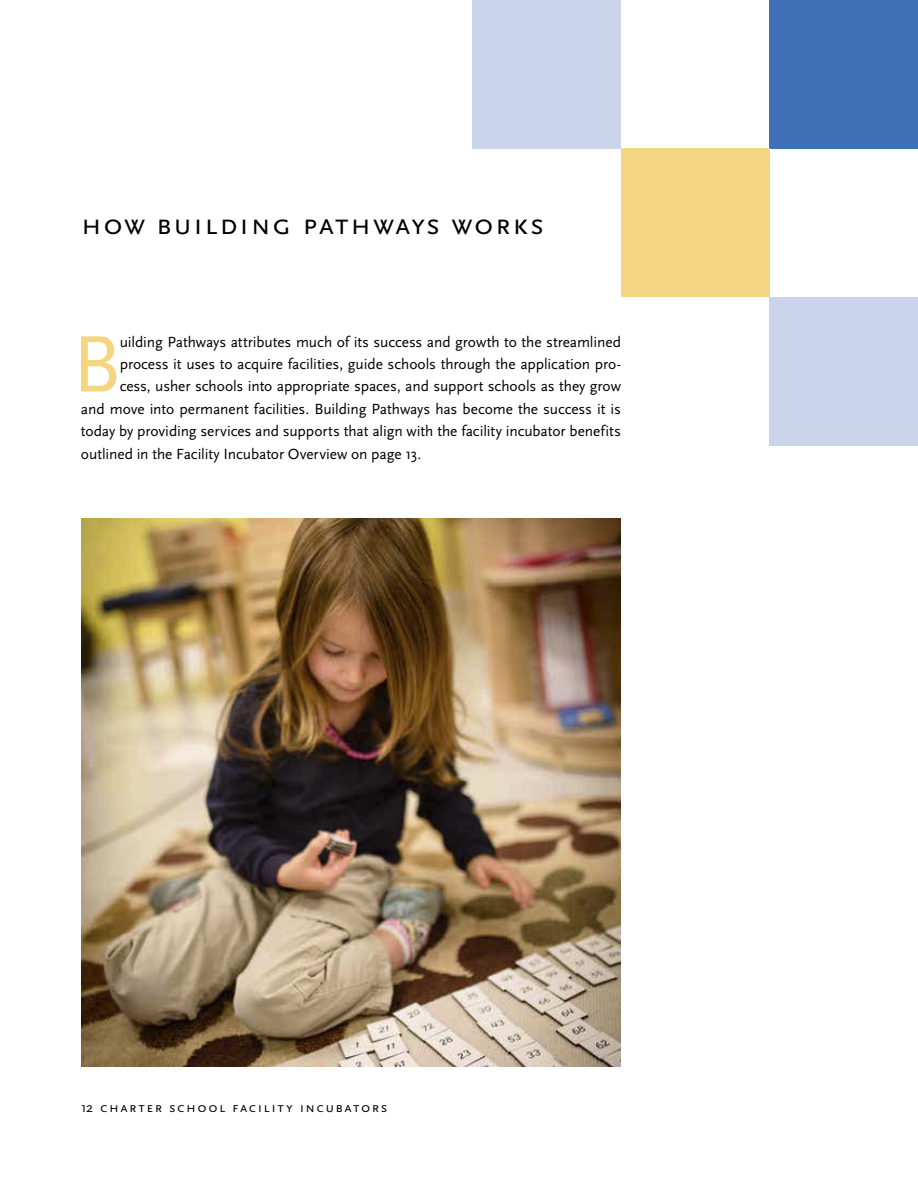
<style>
.page{position:relative;width:918px;height:1188px;background:#fff}
.page>*{position:absolute;margin:0;border:0;box-sizing:border-box;transform-origin:0 0}
.t1{font:83.55px "Scala Sans";color:#f4d581}
.t2{font:30px "Scala Sans Pro";letter-spacing:.06em;color:#000}
.t3{font:15.3px "Scala Sans";letter-spacing:-.005em;color:#000}
.t4{font:14.25px "Scala Sans Pro";letter-spacing:.105em;color:#000}
.s1{font-family:"Scala Sans"}
</style>
<div class="page">
<div style="left:770px;top:0;width:148px;height:148px;background:#4071b8"></div>
<div style="left:621px;top:148px;width:149px;height:149px;background:#f4d581"></div>
<div style="left:770px;top:297px;width:148px;height:149px;background:#cad5ec"></div>
<div style="left:472px;top:0;width:149px;height:148px;background:#cad5ec"></div>
<img style="left:81px;top:518px;width:540px;height:548px">
<h2 class="t2" style="left:81px;top:207px;width:461px">H ow Building Pathways Works</h2>
<h1 class="t1" style="left:72px;top:319px;width:51px">B</h1>
<p class="t3" style="left:120px;top:333px;width:503px">uilding Pathways attributes much of its success and growth to the streamlined</p>
<p class="t3" style="left:120px;top:356px;width:503px">process it uses to acquire facilities, guide schools through the application pro-</p>
<p class="t3" style="left:120px;top:378px;width:503px">cess, usher schools into appropriate spaces, and support schools as they grow</p>
<p class="t3" style="left:81px;top:401px;width:542px">and move into permanent facilities. Building Pathways has become the success it is</p>
<p class="t3" style="left:81px;top:423px;width:541px">today by providing services and supports that align with the facility incubator benefits</p>
<p class="t3" style="left:81px;top:446px;width:342px">outlined in the Facility Incubator Overview on page 13.</p>
<p class="t4" style="left:81px;top:1099px;width:38px"><span class="s1">12</span> CHARTER</p>
<p class="t4" style="left:169px;top:1099px;width:23px">SCHOOL</p>
<p class="t4" style="left:232px;top:1099px;width:29px">FACILITY</p>
<p class="t4" style="left:300px;top:1099px;width:31px">INCUBATOR</p>
<p class="t4" style="left:381px;top:1099px;width:8px">S</p>
</div>
